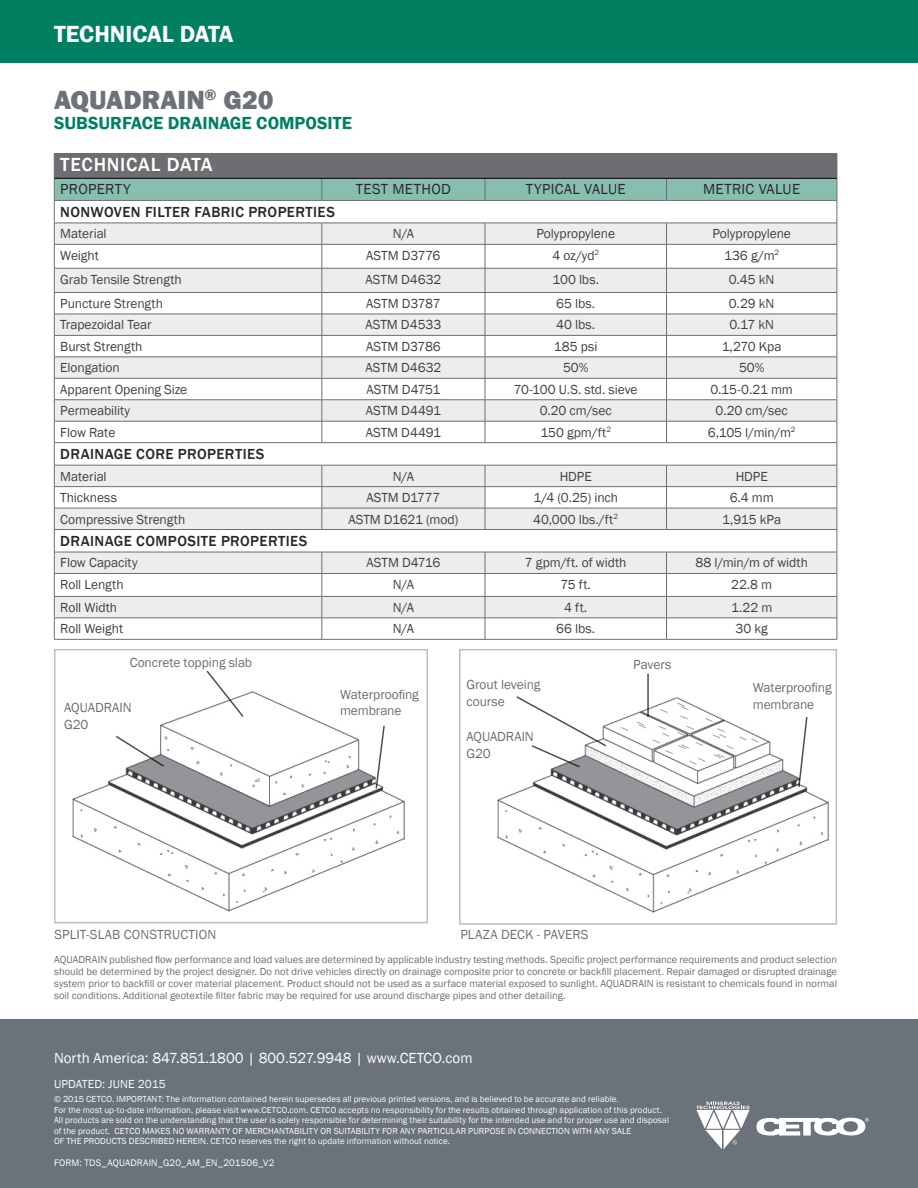
<style>
.page{position:relative;width:918px;height:1188px;background:#fff}
.page>*{position:absolute;margin:0;border:0;box-sizing:border-box;transform-origin:0 0}
.t1{font:800 27px "Franklin Gothic";color:#6a727a}
.t2{font:600 24px "Franklin Gothic";color:#fff}
.t3{font:500 19.5px "Franklin Gothic";letter-spacing:.035em;color:#fff}
.t4{font:600 18px "Franklin Gothic";color:#008061}
.t5{font:500 15px "Franklin Gothic";letter-spacing:.025em;color:#292829}
.t6{font:15px "Franklin Gothic";color:#fff}
.t7{font:15px "Franklin Gothic";letter-spacing:.025em;color:#292829}
.t8{font:13.5px "Franklin Gothic";letter-spacing:-.005em;color:#414042}
.t9{font:13.5px/16.5px "Franklin Gothic";letter-spacing:-.005em;color:#6d6e71}
.t10{font:13.5px "Franklin Gothic";letter-spacing:.01em;color:#6a727a}
.t11{font:13.5px "Franklin Gothic";letter-spacing:-.025em;color:#414042}
.t12{font:12px "Franklin Gothic";letter-spacing:.005em;color:#fff}
.t13{font:10.5px/12px "Franklin Gothic";color:#6d6e71;text-align:justify}
.t14{font:9.75px "Franklin Gothic";letter-spacing:.015em;color:#fff}
.t15{font:9px/10.5px "Franklin Gothic";letter-spacing:.01em;color:#fff}
</style>
<div class="page">
<div style="left:0;top:0;width:918px;height:63px;background:#008061"></div>
<div style="left:0;top:1019px;width:918px;height:169px;background:#6a727a"></div>
<svg style="left:756px;top:1118px;width:113px;height:18px"></svg>
<svg style="left:696px;top:1102px;width:54px;height:47px"></svg>
<hr style="left:54px;top:153px;width:268px;height:1px;background:#6d6e71">
<hr style="left:322px;top:153px;width:163px;height:1px;background:#6d6e71">
<hr style="left:485px;top:153px;width:182px;height:1px;background:#6d6e71">
<hr style="left:667px;top:153px;width:170px;height:1px;background:#6d6e71">
<hr style="left:54px;top:639px;width:268px;height:1px;background:#6d6e71">
<hr style="left:322px;top:639px;width:163px;height:1px;background:#6d6e71">
<hr style="left:485px;top:639px;width:182px;height:1px;background:#6d6e71">
<hr style="left:667px;top:639px;width:170px;height:1px;background:#6d6e71">
<svg style="left:54px;top:154px;width:784px;height:485px"></svg>
<hr style="left:54px;top:552px;width:268px;height:1px;background:#6d6e71">
<hr style="left:54px;top:178px;width:783px;height:1px;background:#000">
<img style="left:73px;top:692px;width:331px;height:220px">
<div style="left:54px;top:649px;width:374px;height:274px;border:2px solid #bcbec0"></div>
<img style="left:497px;top:697px;width:332px;height:216px">
<div style="left:459px;top:649px;width:378px;height:276px;border:2px solid #bcbec0"></div>
<svg style="left:114px;top:734px;width:52px;height:34px"></svg>
<svg style="left:205px;top:670px;width:40px;height:49px"></svg>
<svg style="left:375px;top:724px;width:11px;height:66px"></svg>
<svg style="left:515px;top:696px;width:93px;height:73px"></svg>
<hr style="left:647px;top:674px;width:2px;height:43px;background:#000">
<svg style="left:797px;top:716px;width:11px;height:73px"></svg>
<h2 class="t2" style="left:54px;top:19px;width:181px">TECHNICAL DATA</h2>
<h1 class="t1" style="left:54px;top:83px;width:221px">AQUADRAIN<sup>®</sup> G20</h1>
<h3 class="t4" style="left:54px;top:112px;width:299px">SUBSURFACE DRAINAGE COMPOSITE</h3>
<h3 class="t3" style="left:60px;top:153px;width:154px">TECHNICAL DATA</h3>
<p class="t7" style="left:60px;top:180px;width:72px">PROPERTY</p>
<p class="t7" style="left:356px;top:180px;width:97px">TEST METHOD</p>
<p class="t7" style="left:526px;top:180px;width:102px">TYPICAL VALUE</p>
<p class="t7" style="left:703px;top:180px;width:99px">METRIC VALUE</p>
<p class="t5" style="left:60px;top:203px;width:276px">NONWOVEN FILTER FABRIC PROPERTIES</p>
<p class="t8" style="left:60px;top:226px;width:48px">Material</p>
<p class="t8" style="left:393px;top:226px;width:23px">N/A</p>
<p class="t8" style="left:536px;top:226px;width:80px">Polypropylene</p>
<p class="t8" style="left:712px;top:226px;width:80px">Polypropylene</p>
<p class="t8" style="left:60px;top:247px;width:40px">Weight</p>
<p class="t8" style="left:366px;top:247px;width:76px">ASTM D3776</p>
<p class="t8" style="left:552px;top:247px;width:48px">4 oz/yd<sup>2</sup></p>
<p class="t8" style="left:724px;top:247px;width:56px">136 g/m<sup>2</sup></p>
<p class="t8" style="left:60px;top:271px;width:123px">Grab Tensile Strength</p>
<p class="t8" style="left:366px;top:271px;width:77px">ASTM D4632</p>
<p class="t8" style="left:552px;top:271px;width:48px">100 lbs.</p>
<p class="t8" style="left:729px;top:271px;width:47px">0.45 kN</p>
<p class="t8" style="left:60px;top:295px;width:104px">Puncture Strength</p>
<p class="t8" style="left:366px;top:295px;width:76px">ASTM D3787</p>
<p class="t8" style="left:556px;top:295px;width:40px">65 lbs.</p>
<p class="t8" style="left:729px;top:295px;width:47px">0.29 kN</p>
<p class="t8" style="left:60px;top:317px;width:93px">Trapezoidal Tear</p>
<p class="t8" style="left:365px;top:317px;width:78px">ASTM D4533</p>
<p class="t8" style="left:556px;top:317px;width:40px">40 lbs.</p>
<p class="t8" style="left:730px;top:317px;width:46px">0.17 kN</p>
<p class="t8" style="left:60px;top:338px;width:84px">Burst Strength</p>
<p class="t8" style="left:366px;top:338px;width:76px">ASTM D3786</p>
<p class="t8" style="left:554px;top:338px;width:45px">185 psi</p>
<p class="t8" style="left:722px;top:338px;width:61px">1,270 Kpa</p>
<p class="t8" style="left:60px;top:359px;width:61px">Elongation</p>
<p class="t8" style="left:366px;top:359px;width:77px">ASTM D4632</p>
<p class="t8" style="left:563px;top:359px;width:27px">50%</p>
<p class="t8" style="left:739px;top:359px;width:27px">50%</p>
<p class="t8" style="left:60px;top:381px;width:129px">Apparent Opening Size</p>
<p class="t8" style="left:366px;top:381px;width:76px">ASTM D4751</p>
<p class="t8" style="left:514px;top:381px;width:125px">70-100 U.S. std. sieve</p>
<p class="t8" style="left:711px;top:381px;width:84px">0.15-0.21 mm</p>
<p class="t8" style="left:60px;top:402px;width:71px">Permeability</p>
<p class="t8" style="left:366px;top:402px;width:77px">ASTM D4491</p>
<p class="t8" style="left:540px;top:402px;width:74px">0.20 cm/sec</p>
<p class="t8" style="left:716px;top:402px;width:74px">0.20 cm/sec</p>
<p class="t8" style="left:60px;top:424px;width:57px">Flow Rate</p>
<p class="t8" style="left:366px;top:424px;width:77px">ASTM D4491</p>
<p class="t8" style="left:540px;top:424px;width:72px">150 gpm/ft<sup>2</sup></p>
<p class="t8" style="left:708px;top:424px;width:89px">6,105 l/min/m<sup>2</sup></p>
<p class="t5" style="left:60px;top:445px;width:206px">DRAINAGE CORE PROPERTIES</p>
<p class="t8" style="left:60px;top:468px;width:48px">Material</p>
<p class="t8" style="left:393px;top:468px;width:23px">N/A</p>
<p class="t8" style="left:560px;top:468px;width:34px">HDPE</p>
<p class="t8" style="left:736px;top:468px;width:34px">HDPE</p>
<p class="t8" style="left:60px;top:489px;width:58px">Thickness</p>
<p class="t11" style="left:366px;top:489px;width:76px">ASTM D1777</p>
<p class="t8" style="left:533px;top:489px;width:86px">1/4 (0.25) inch</p>
<p class="t8" style="left:730px;top:489px;width:46px">6.4 mm</p>
<p class="t8" style="left:60px;top:511px;width:127px">Compressive Strength</p>
<p class="t8" style="left:348px;top:511px;width:111px">ASTM D1621 (mod)</p>
<p class="t8" style="left:533px;top:511px;width:87px">40,000 lbs./ft<sup>2</sup></p>
<p class="t8" style="left:722px;top:511px;width:60px">1,915 kPa</p>
<p class="t5" style="left:60px;top:532px;width:249px">DRAINAGE COMPOSITE PROPERTIES</p>
<p class="t8" style="left:60px;top:555px;width:79px">Flow Capacity</p>
<p class="t8" style="left:366px;top:555px;width:75px">ASTM D4716</p>
<p class="t8" style="left:525px;top:555px;width:103px">7 gpm/ft. of width</p>
<p class="t8" style="left:695px;top:555px;width:114px">88 l/min/m of width</p>
<p class="t8" style="left:60px;top:576px;width:65px">Roll Length</p>
<p class="t8" style="left:393px;top:576px;width:23px">N/A</p>
<p class="t8" style="left:560px;top:576px;width:32px">75 ft.</p>
<p class="t8" style="left:731px;top:576px;width:42px">22.8 m</p>
<p class="t8" style="left:60px;top:599px;width:58px">Roll Width</p>
<p class="t8" style="left:393px;top:599px;width:23px">N/A</p>
<p class="t8" style="left:564px;top:599px;width:25px">4 ft.</p>
<p class="t8" style="left:731px;top:599px;width:43px">1.22 m</p>
<p class="t8" style="left:60px;top:620px;width:64px">Roll Weight</p>
<p class="t8" style="left:393px;top:620px;width:23px">N/A</p>
<p class="t8" style="left:556px;top:620px;width:40px">66 lbs.</p>
<p class="t8" style="left:736px;top:620px;width:34px">30 kg</p>
<p class="t9" style="left:130px;top:654px;width:124px">Concrete topping slab</p>
<p class="t9" style="left:340px;top:686px;width:80px">Waterproofing</p>
<p class="t9" style="left:64px;top:700px;width:69px">AQUADRAIN</p>
<p class="t9" style="left:340px;top:703px;width:63px">membrane</p>
<p class="t9" style="left:64px;top:716px;width:26px">G20</p>
<p class="t9" style="left:466px;top:677px;width:75px">Grout leveing course</p>
<p class="t9" style="left:466px;top:729px;width:69px">AQUADRAIN<br>G20</p>
<p class="t9" style="left:633px;top:657px;width:40px">Pavers</p>
<p class="t9" style="left:753px;top:680px;width:80px">Waterproofing membrane</p>
<p class="t10" style="left:54px;top:926px;width:163px">SPLIT-SLAB CONSTRUCTION</p>
<p class="t10" style="left:460px;top:926px;width:130px">PLAZA DECK - PAVERS</p>
<p class="t13" style="left:54px;top:954px;width:785px">AQUADRAIN published flow performance and load values are determined by applicable industry testing methods. Specific project performance requirements and product selection should be determined by the project designer. Do not drive vehicles directly on drainage composite prior to concrete or backfill placement. Repair damaged or disrupted drainage system prior to backfill or cover material placement. Product should not be used as a surface material exposed to sunlight. AQUADRAIN is resistant to chemicals found in normal soil conditions. Additional geotextile filter fabric may be required for use around discharge pipes and other detailing.</p>
<p class="t6" style="left:54px;top:1049px;width:420px">North America: 847.851.1800 | 800.527.9948 | www.CETCO.com</p>
<p class="t15" style="left:54px;top:1094px;width:617px">© 2015 CETCO. IMPORTANT: The information contained herein supersedes all previous printed versions, and is believed to be accurate and reliable.<br>For the most up-to-date information, please visit www.CETCO.com. CETCO accepts no responsibility for the results obtained through application of this product.<br>All products are sold on the understanding that the user is solely responsible for determining their suitability for the intended use and for proper use and disposal of the product. CETCO MAKES NO WARRANTY OF MERCHANTABILITY OR SUITABILITY FOR ANY PARTICULAR PURPOSE IN CONNECTION WITH ANY SALE<br>OF THE PRODUCTS DESCRIBED HEREIN. CETCO reserves the right to update information without notice.</p>
<p class="t12" style="left:54px;top:1076px;width:113px">UPDATED: JUNE 2015</p>
<p class="t14" style="left:54px;top:1157px;width:222px">FORM: TDS_AQUADRAIN_G20_AM_EN_201506_V2</p>
</div>
